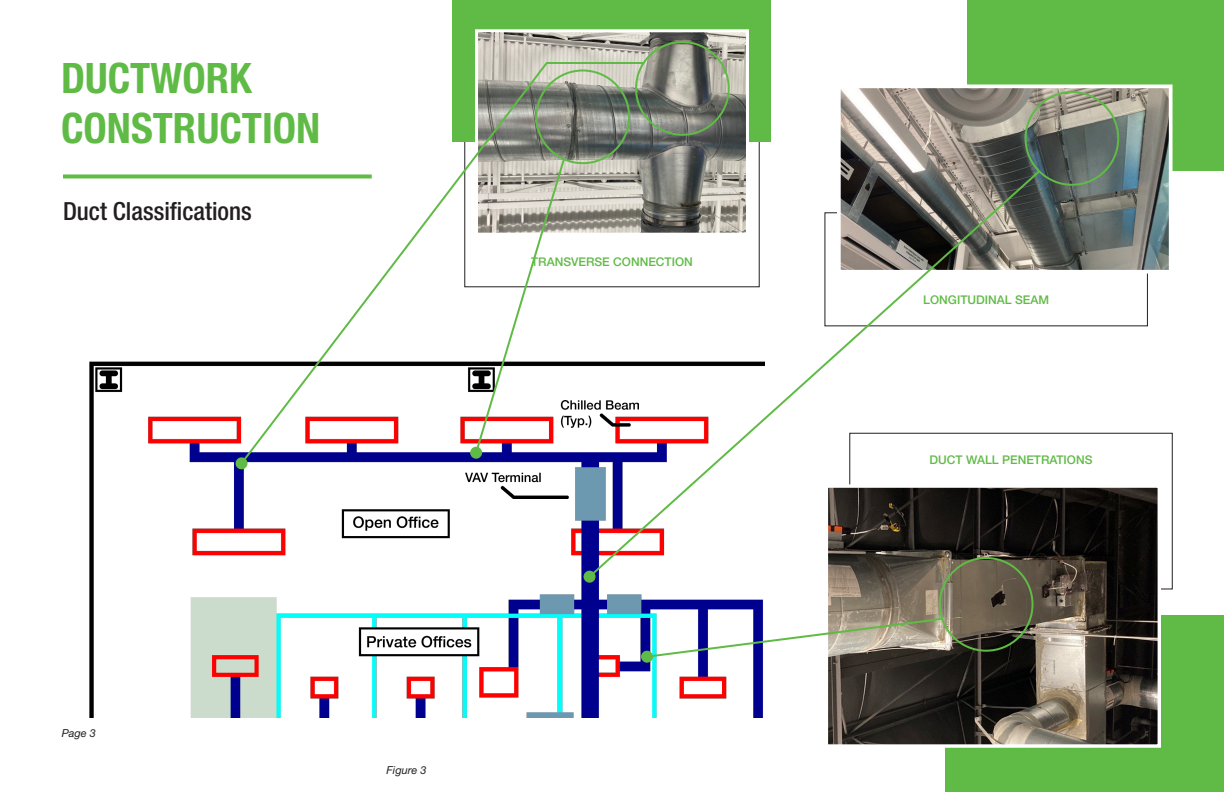
<style>
.page{position:relative;width:1224px;height:792px;background:#fff}
.page>*{position:absolute;margin:0;border:0;box-sizing:border-box;transform-origin:0 0}
.t1{font:700 condensed 42px/50.4px "Helvetica Neue LT Std";color:#60bb46}
.t2{font:500 condensed 25px "Helvetica Neue LT Std";color:#231f20}
.t3{font:500 12px "Helvetica Neue LT Std";color:#60bb46}
.t4{font:italic 11px "Helvetica Neue LT Std";color:#231f20}
</style>
<div class="page">
<div style="left:945px;top:616px;width:279px;height:176px;background:#60bb46"></div>
<div style="left:968px;top:0;width:256px;height:171px;background:#60bb46"></div>
<div style="left:453px;top:0;width:318px;height:141px;background:#60bb46"></div>
<svg style="left:63px;top:174px;width:176px;height:4px"></svg>
<img style="left:842px;top:89px;width:326px;height:180px">
<div style="left:837px;top:84px;width:336px;height:190px;border:4px solid #fff"></div>
<img style="left:479px;top:33px;width:266px;height:199px">
<div style="left:475px;top:29px;width:274px;height:207px;border:3px solid #fff"></div>
<img style="left:829px;top:488px;width:328px;height:256px">
<div style="left:825px;top:484px;width:336px;height:264px;border:3px solid #fff"></div>
<img style="left:89px;top:361px;width:674px;height:356px">
<svg style="left:550px;top:157px;width:16px;height:243px"></svg>
<div style="left:635px;top:41px;width:95px;height:95px;border:2px solid #60bb46;border-radius:50%"></div>
<div style="left:535px;top:69px;width:95px;height:95px;border:2px solid #60bb46;border-radius:50%"></div>
<svg style="left:239px;top:60px;width:311px;height:406px"></svg>
<svg style="left:235px;top:457px;width:13px;height:13px"></svg>
<div style="left:939px;top:557px;width:95px;height:95px;border:2px solid #60bb46;border-radius:50%"></div>
<svg style="left:645px;top:617px;width:299px;height:42px"></svg>
<div style="left:641px;top:651px;width:12px;height:12px;background:#60bb46;border-radius:50%"></div>
<div style="left:1025px;top:91px;width:94px;height:95px;border:2px solid #60bb46;border-radius:50%"></div>
<svg style="left:587px;top:169px;width:455px;height:411px"></svg>
<svg style="left:583px;top:570px;width:13px;height:13px"></svg>
<hr style="left:546px;top:62px;width:98px;height:2px;background:#60bb46">
<img style="left:465px;top:400px;width:173px;height:98px">
<p class="t1" style="left:61px;top:52px;width:261px">DUCTWORK<br>CONSTRUCTION</p>
<p class="t2" style="left:63px;top:196px;width:190px">Duct Classifications</p>
<p class="t3" style="left:531px;top:254px;width:163px">TRANSVERSE CONNECTION</p>
<p class="t4" style="left:62px;top:726px;width:36px">Page 3</p>
<p class="t4" style="left:387px;top:763px;width:41px">Figure 3</p>
<p class="t3" style="left:923px;top:292px;width:127px">LONGITUDINAL SEAM</p>
<p class="t3" style="left:930px;top:452px;width:164px">DUCT WALL PENETRATIONS</p>
</div>
